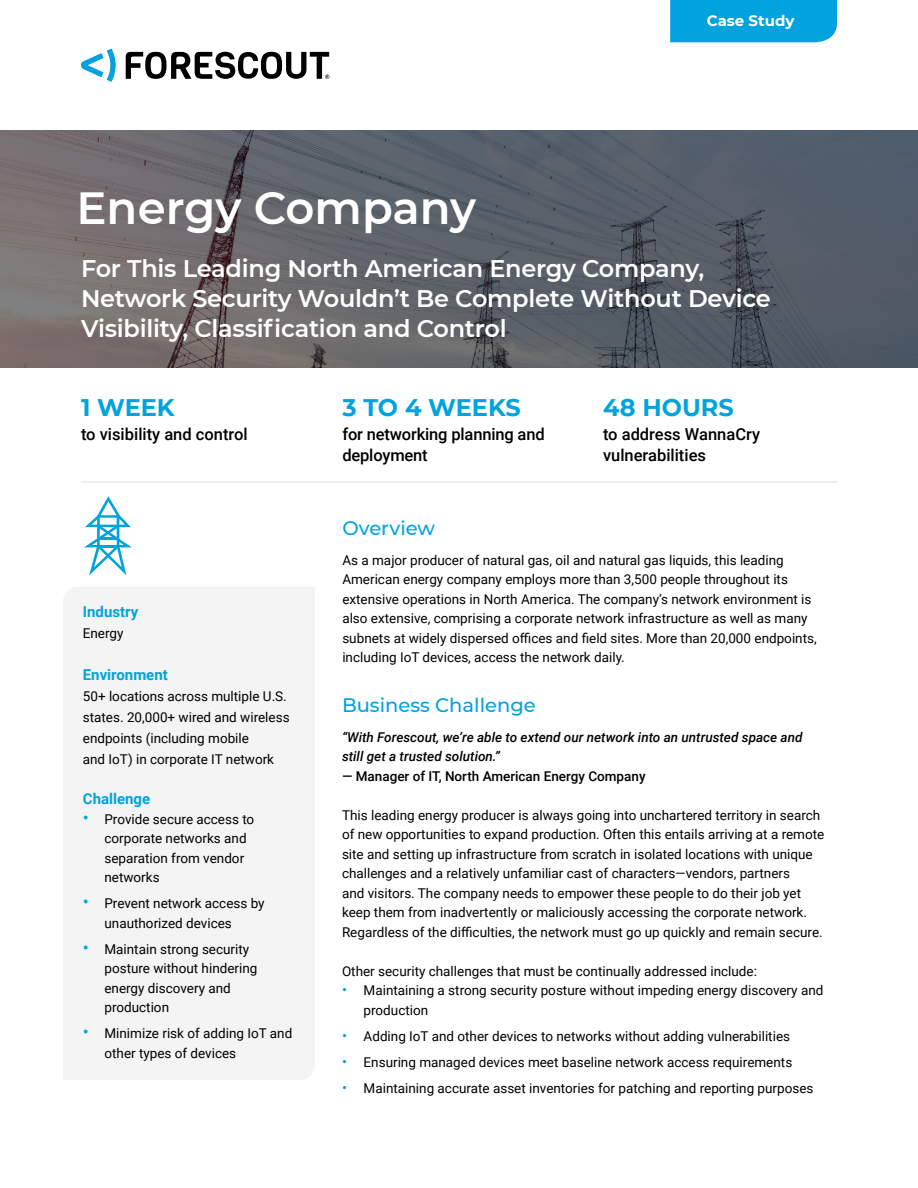
<style>
.page{position:relative;width:918px;height:1188px;background:#fff}
.page>*{position:absolute;margin:0;border:0;box-sizing:border-box;transform-origin:0 0}
.t1{font:600 45px "Montserrat";color:#fff}
.t2{font:600 24px/30px "Montserrat";letter-spacing:-.01em;color:#fff}
.t3{font:700 24px "Montserrat";color:#00a3de}
.t4{font:500 19.5px "Montserrat";color:#00a3de}
.t5{font:500 16.5px/21px "Roboto";color:#000101}
.t6{font:700 15px "Roboto";color:#00a3de}
.t7{font:700 15px "Montserrat";color:#fff}
.t8{font:13.5px/19.5px "Roboto";color:#000}
.t9{font:italic 500 13.5px/19.5px "Roboto";color:#000}
.t10{font:500 13.5px "Roboto";color:#000}
.s1{font-size:18px;color:#00a3de}
.s2{font-size:15px;color:#00a3de}
</style>
<div class="page">
<svg style="left:0;top:130px;width:918px;height:238px;background:#606268"></svg>
<svg style="left:81px;top:49px;width:35px;height:33px"></svg>
<svg style="left:126px;top:52px;width:203px;height:27px"></svg>
<div style="left:670px;top:0;width:167px;height:42px;background:#00a3de"></div>
<hr style="left:81px;top:481px;width:756px;height:2px;background:#e2e1e1">
<div style="left:63px;top:587px;width:252px;height:493px;background:#f4f4f4"></div>
<svg style="left:84px;top:496px;width:48px;height:79px"></svg>
<h1 class="t1" style="left:76px;top:176px;width:401px">Energy Company</h1>
<p class="t7" style="left:707px;top:10px;width:89px">Case Study</p>
<h2 class="t2" style="left:81px;top:253px;width:691px">For This Leading North American Energy Company,<br>Network Security Wouldn’t Be Complete Without Device<br>Visibility, Classification and Control</h2>
<h2 class="t3" style="left:81px;top:390px;width:95px">1 WEEK</h2>
<p class="t5" style="left:81px;top:423px;width:168px">to visibility and control</p>
<p class="t6" style="left:83px;top:601px;width:57px">Industry</p>
<p class="t8" style="left:83px;top:623px;width:42px">Energy</p>
<p class="t6" style="left:83px;top:664px;width:87px">Environment</p>
<p class="t8" style="left:83px;top:685px;width:208px;line-height:21px">50+ locations across multiple U.S. states. 20,000+ wired and wireless endpoints (including mobile<br>and IoT) in corporate IT network</p>
<p class="t6" style="left:83px;top:789px;width:69px">Challenge</p>
<p class="t8" style="left:104px;top:809px;width:151px;text-indent:-22px"><span class="s1">•</span> Provide secure access to corporate networks and separation from vendor networks</p>
<p class="t8" style="left:104px;top:893px;width:162px;text-indent:-22px"><span class="s1">•</span> Prevent network access by unauthorized devices</p>
<p class="t8" style="left:104px;top:939px;width:155px;text-indent:-22px"><span class="s1">•</span> Maintain strong security posture without hindering energy discovery and production</p>
<p class="t8" style="left:104px;top:1023px;width:189px;text-indent:-22px"><span class="s1">•</span> Minimize risk of adding IoT and other types of devices</p>
<h2 class="t3" style="left:342px;top:390px;width:180px">3 TO 4 WEEKS</h2>
<p class="t5" style="left:342px;top:423px;width:204px">for networking planning and deployment</p>
<h2 class="t3" style="left:603px;top:390px;width:132px">48 HOURS</h2>
<p class="t5" style="left:603px;top:423px;width:159px">to address WannaCry vulnerabilities</p>
<h3 class="t4" style="left:342px;top:514px;width:94px">Overview</h3>
<p class="t8" style="left:342px;top:550px;width:476px">As a major producer of natural gas, oil and natural gas liquids, this leading American energy company employs more than 3,500 people throughout its extensive operations in North America. The company’s network environment is also extensive, comprising a corporate network infrastructure as well as many subnets at widely dispersed offices and field sites. More than 20,000 endpoints, including IoT devices, access the network daily.</p>
<h3 class="t4" style="left:342px;top:691px;width:195px">Business Challenge</h3>
<p class="t9" style="left:342px;top:727px;width:462px">“With Forescout, we’re able to extend our network into an untrusted space and still get a trusted solution.”</p>
<p class="t10" style="left:342px;top:767px;width:305px">— Manager of IT, North American Energy Company</p>
<p class="t8" style="left:342px;top:805px;width:484px">This leading energy producer is always going into unchartered territory in search of new opportunities to expand production. Often this entails arriving at a remote site and setting up infrastructure from scratch in isolated locations with unique challenges and a relatively unfamiliar cast of characters—vendors, partners<br>and visitors. The company needs to empower these people to do their job yet keep them from inadvertently or maliciously accessing the corporate network.<br>Regardless of the difficulties, the network must go up quickly and remain secure.</p>
<p class="t8" style="left:342px;top:961px;width:416px">Other security challenges that must be continually addressed include:</p>
<p class="t8" style="left:364px;top:980px;width:461px;text-indent:-22px"><span class="s2">•</span> Maintaining a strong security posture without impeding energy discovery and production</p>
<p class="t8" style="left:342px;top:1026px;width:450px"><span class="s2">•</span> Adding IoT and other devices to networks without adding vulnerabilities</p>
<p class="t8" style="left:342px;top:1052px;width:452px"><span class="s2">•</span> Ensuring managed devices meet baseline network access requirements</p>
<p class="t8" style="left:342px;top:1078px;width:473px"><span class="s2">•</span> Maintaining accurate asset inventories for patching and reporting purposes</p>
</div>
